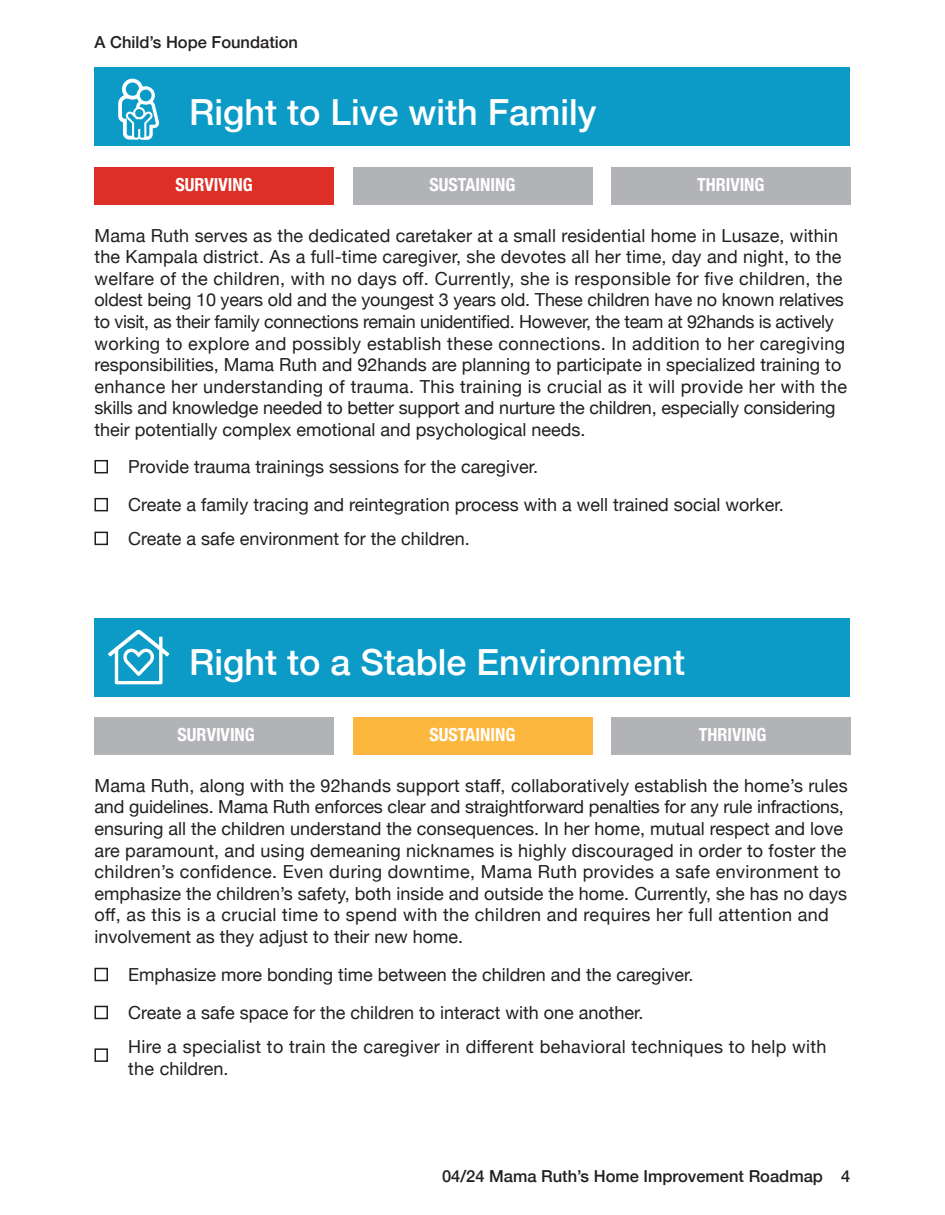
<style>
.page{position:relative;width:945px;height:1215px;background:#fff}
.page>*{position:absolute;margin:0;border:0;box-sizing:border-box;transform-origin:0 0}
.t1{font:500 36px "Helvetica Neue";color:#fff}
.Body{font:18px/21.6px "Helvetica Neue";color:#231f20}
.Body-2{font:18px/21.6px "Helvetica Neue";letter-spacing:.02em;color:#231f20}
.Table_Header{font:700 condensed 18px "Helvetica Neue";color:#fff}
.Numbering{font:500 16.5px "Helvetica Neue";color:#231f20}
</style>
<div class="page">
<div style="left:94px;top:68px;width:756px;height:78px;background:#0c9bc7"></div>
<div style="left:94px;top:618px;width:756px;height:79px;background:#0c9bc7"></div>
<svg style="left:118px;top:79px;width:41px;height:61px"></svg>
<svg style="left:108px;top:630px;width:61px;height:54px"></svg>
<div style="left:94px;top:460px;width:14px;height:13px;border:2px solid #231f20"></div>
<div style="left:94px;top:968px;width:14px;height:13px;border:2px solid #231f20"></div>
<div style="left:94px;top:498px;width:14px;height:13px;border:2px solid #231f20"></div>
<div style="left:94px;top:1006px;width:14px;height:13px;border:2px solid #231f20"></div>
<div style="left:94px;top:532px;width:14px;height:13px;border:2px solid #231f20"></div>
<div style="left:94px;top:1048px;width:14px;height:14px;border:2px solid #231f20"></div>
<div style="left:94px;top:167px;width:240px;height:37px;background:#dd2f26"></div>
<div style="left:94px;top:717px;width:240px;height:37px;background:#b2b3b7"></div>
<div style="left:353px;top:167px;width:239px;height:37px;background:#b2b3b7"></div>
<div style="left:353px;top:717px;width:239px;height:37px;background:#fcb73e"></div>
<div style="left:611px;top:167px;width:239px;height:37px;background:#b2b3b7"></div>
<div style="left:611px;top:717px;width:239px;height:37px;background:#b2b3b7"></div>
<p class="Numbering" style="left:94px;top:29px;width:205px">A Child’s Hope Foundation</p>
<h3 class="t1" style="left:189px;top:83px;width:409px">Right to Live with Family</h3>
<p class="Table_Header" style="left:175px;top:169px;width:79px">SURVIVING</p>
<p class="Table_Header" style="left:430px;top:169px;width:87px">SUSTAINING</p>
<p class="Table_Header" style="left:697px;top:169px;width:69px">THRIVING</p>
<p class="Body" style="left:94px;top:226px;width:754px">Mama Ruth serves as the dedicated caretaker at a small residential home in Lusaze, within the Kampala district. As a full-time caregiver, she devotes all her time, day and night, to the welfare of the children, with no days off. Currently, she is responsible for five children, the oldest being 10 years old and the youngest 3 years old. These children have no known relatives to visit, as their family connections remain unidentified. However, the team at 92hands is actively working to explore and possibly establish these connections. In addition to her caregiving responsibilities, Mama Ruth and 92hands are planning to participate in specialized training to enhance her understanding of trauma. This training is crucial as it will provide her with the skills and knowledge needed to better support and nurture the children, especially considering their potentially complex emotional and psychological needs.</p>
<p class="Body" style="left:128px;top:457px;width:412px">Provide trauma trainings sessions for the caregiver.</p>
<p class="Body" style="left:128px;top:495px;width:657px">Create a family tracing and reintegration process with a well trained social worker.</p>
<p class="Body" style="left:128px;top:529px;width:343px">Create a safe environment for the children.</p>
<h3 class="t1" style="left:189px;top:633px;width:498px">Right to a Stable Environment</h3>
<p class="Table_Header" style="left:178px;top:720px;width:79px">SURVIVING</p>
<p class="Table_Header" style="left:430px;top:720px;width:87px">SUSTAINING</p>
<p class="Table_Header" style="left:699px;top:720px;width:69px">THRIVING</p>
<p class="Body" style="left:94px;top:776px;width:755px">Mama Ruth, along with the 92hands support staff, collaboratively establish the home’s rules and guidelines. Mama Ruth enforces clear and straightforward penalties for any rule infractions, ensuring all the children understand the consequences. In her home, mutual respect and love are paramount, and using demeaning nicknames is highly discouraged in order to foster the children’s confidence. Even during downtime, Mama Ruth provides a safe environment to emphasize the children’s safety, both inside and outside the home. Currently, she has no days off, as this is a crucial time to spend with the children and requires her full attention and involvement as they adjust to their new home.</p>
<p class="Body" style="left:128px;top:965px;width:567px">Emphasize more bonding time between the children and the caregiver.</p>
<p class="Body" style="left:128px;top:1003px;width:517px">Create a safe space for the children to interact with one another.</p>
<p class="Body-2" style="left:128px;top:1037px;width:700px">Hire a specialist to train the caregiver in different behavioral techniques to help with the children.</p>
<p class="Numbering" style="left:442px;top:1163px;width:410px">04/24 Mama Ruth’s Home Improvement Roadmap 4</p>
</div>
